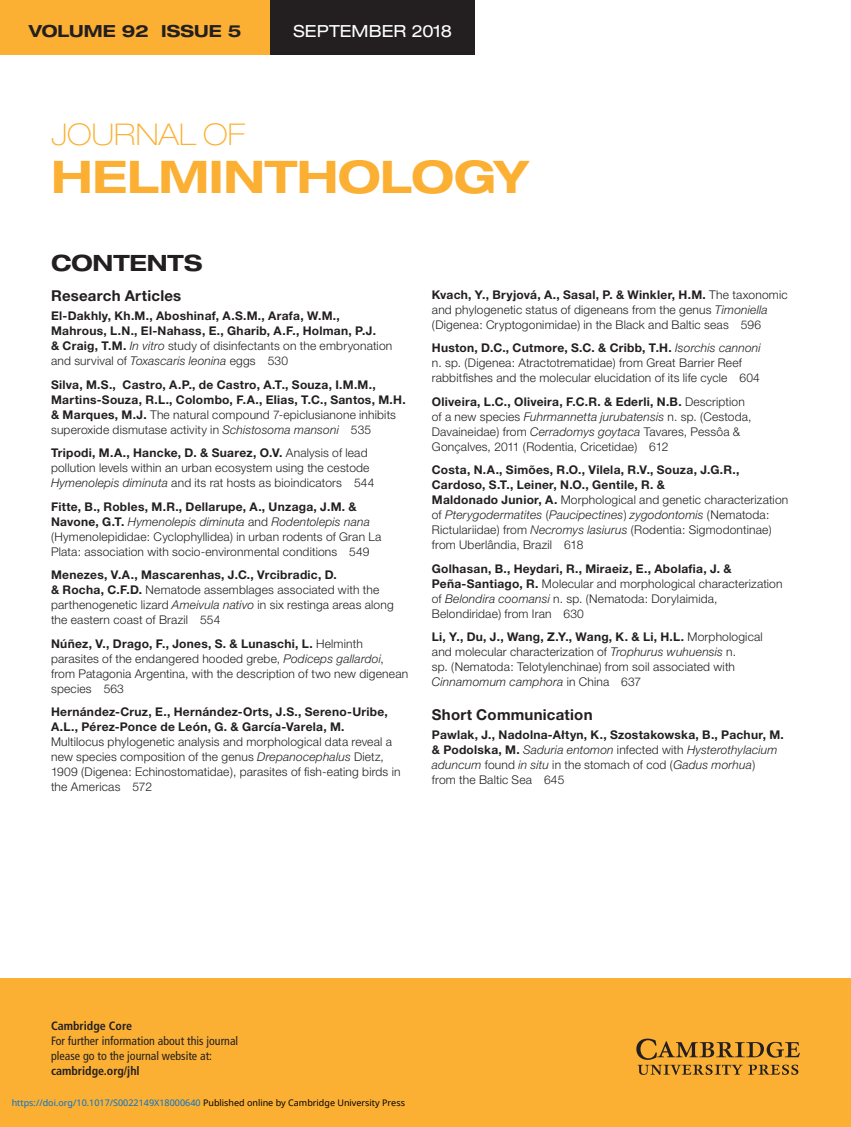
<style>
.page{position:relative;width:851px;height:1127px;background:#fff}
.page>*{position:absolute;margin:0;border:0;box-sizing:border-box;transform-origin:0 0}
.t1{font:700 expanded 45px "Helvetica Neue";letter-spacing:-.01em;color:#fbb033}
.t2{font:100 expanded 30px "Helvetica Neue";color:#fbb033}
.t3{font:700 expanded 22.5px "Helvetica Neue";letter-spacing:-.005em;color:#231f20}
.t4{font:700 expanded 16.65px "Helvetica Neue";color:#231f20}
.t5{font:expanded 16.65px "Helvetica Neue";color:#fff}
.t6{font:700 15px "Helvetica Neue";letter-spacing:.015em;color:#231f20}
.t7{font:300 12px/15px "Helvetica Neue";letter-spacing:.015em;color:#231f20}
.t8{font:700 12px/15px "Helvetica Neue";letter-spacing:.025em;color:#231f20}
.t9{font:condensed 12px/15px "Frutiger";color:#231f20}
.t10{font:700 condensed 12px "Frutiger";color:#231f20}
.t11{font:9px "Noto Sans";color:#0172cf}
.s1{font-weight:300;font-style:italic}
.s2{font-weight:300}
.s3{font-weight:700}
.s4{font-style:italic}
.s5{color:#000}
</style>
<div class="page">
<div style="left:0;top:0;width:271px;height:55px;background:#fbb033"></div>
<div style="left:271px;top:0;width:204px;height:55px;background:#231f20"></div>
<div style="left:0;top:978px;width:850px;height:149px;background:#fbb033"></div>
<svg style="left:636px;top:1038px;width:163px;height:37px"></svg>
<h3 class="t4" style="left:29px;top:25px;width:214px">VOLUME 92 ISSUE 5</h3>
<h3 class="t5" style="left:293px;top:25px;width:160px">SEPTEMBER 2018</h3>
<h2 class="t2" style="left:51px;top:123px;width:196px">JOURNAL OF</h2>
<h1 class="t1" style="left:51px;top:160px;width:479px">HELMINTHOLOGY</h1>
<h3 class="t3" style="left:51px;top:254px;width:153px">CONTENTS</h3>
<p class="t6" style="left:51px;top:290px;width:132px">Research Articles</p>
<p class="t8" style="left:51px;top:309px;width:343px">El-Dakhly, Kh.M., Aboshinaf, A.S.M., Arafa, W.M., Mahrous, L.N., El-Nahass, E., Gharib, A.F., Holman, P.J.<br>&amp; Craig, T.M. <span class="s1">In vitro</span> <span class="s2">study of disinfectants on the embryonation and survival of</span> <span class="s1">Toxascaris leonina</span> <span class="s2">eggs 530</span></p>
<p class="t8" style="left:51px;top:378px;width:356px">Silva, M.S., Castro, A.P., de Castro, A.T., Souza, I.M.M., Martins-Souza, R.L., Colombo, F.A., Elias, T.C., Santos, M.H. &amp; Marques, M.J. <span class="s2">The natural compound 7-epiclusianone inhibits superoxide dismutase activity in</span> <span class="s1">Schistosoma mansoni</span> <span class="s2">535</span></p>
<p class="t7" style="left:51px;top:446px;width:325px"><span class="s3">Tripodi, M.A., Hancke, D. &amp; Suarez, O.V.</span> Analysis of lead pollution levels within an urban ecosystem using the cestode<br><span class="s4">Hymenolepis diminuta</span> and its rat hosts as bioindicators 544</p>
<p class="t7" style="left:51px;top:500px;width:332px"><span class="s3">Fitte, B., Robles, M.R., Dellarupe, A., Unzaga, J.M. &amp; Navone, G.T.</span> <span class="s4">Hymenolepis diminuta</span> and <span class="s4">Rodentolepis nana </span>(Hymenolepididae: Cyclophyllidea) in urban rodents of Gran La Plata: association with socio-environmental conditions 549</p>
<p class="t7" style="left:51px;top:569px;width:344px"><span class="s3">Menezes, V.A., Mascarenhas, J.C., Vrcibradic, D.<br>&amp; Rocha, C.F.D.</span> Nematode assemblages associated with the parthenogenetic lizard <span class="s4">Ameivula nativo</span> in six restinga areas along the eastern coast of Brazil 554</p>
<p class="t7" style="left:51px;top:637px;width:358px"><span class="s3">Núñez, V., Drago, F., Jones, S. &amp; Lunaschi, L.</span> Helminth parasites of the endangered hooded grebe, <span class="s4">Podiceps gallardoi</span>, from Patagonia Argentina, with the description of two new digenean species 563</p>
<p class="t8" style="left:51px;top:705px;width:338px">Hernández-Cruz, E., Hernández-Orts, J.S., Sereno-Uribe,<br>A.L., Pérez-Ponce de León, G. &amp; García-Varela, M.</p>
<p class="t7" style="left:51px;top:736px;width:351px">Multilocus phylogenetic analysis and morphological data reveal a new species composition of the genus <span class="s4">Drepanocephalus</span> Dietz, 1909 (Digenea: Echinostomatidae), parasites of fish-eating birds in the Americas 572</p>
<p class="t7" style="left:432px;top:288px;width:357px"><span class="s3">Kvach, Y., Bryjová, A., Sasal, P. &amp; Winkler, H.M.</span> The taxonomic and phylogenetic status of digeneans from the genus <span class="s4">Timoniella </span>(Digenea: Cryptogonimidae) in the Black and Baltic seas 596</p>
<p class="t7" style="left:432px;top:341px;width:330px"><span class="s3">Huston, D.C., Cutmore, S.C. &amp; Cribb, T.H.</span> <span class="s4">Isorchis cannoni </span>n. sp. (Digenea: Atractotrematidae) from Great Barrier Reef rabbitfishes and the molecular elucidation of its life cycle 604</p>
<p class="t7" style="left:432px;top:395px;width:321px"><span class="s3">Oliveira, L.C., Oliveira, F.C.R. &amp; Ederli, N.B.</span> Description of a new species <span class="s4">Fuhrmannetta jurubatensis</span> n. sp. (Cestoda, Davaineidae) from <span class="s4">Cerradomys goytaca</span> Tavares, Pessôa &amp; Gonçalves, 2011 (Rodentia, Cricetidae) 612</p>
<p class="t7" style="left:432px;top:463px;width:358px"><span class="s3">Costa, N.A., Simões, R.O., Vilela, R.V., Souza, J.G.R., Cardoso, S.T., Leiner, N.O., Gentile, R. &amp;<br>Maldonado Junior, A.</span> Morphological and genetic characterization of <span class="s4">Pterygodermatites</span> ( <span class="s4">Paucipectines</span>) <span class="s4">zygodontomis</span> (Nematoda:<br>Rictulariidae) from <span class="s4">Necromys lasiurus</span> (Rodentia: Sigmodontinae) from Uberlândia, Brazil 618</p>
<p class="t7" style="left:432px;top:562px;width:352px"><span class="s3">Golhasan, B., Heydari, R., Miraeiz, E., Abolafia, J. &amp; Peña-Santiago, R.</span> Molecular and morphological characterization of <span class="s4">Belondira coomansi</span> n. sp. (Nematoda: Dorylaimida, Belondiridae) from Iran 630</p>
<p class="t7" style="left:432px;top:630px;width:332px"><span class="s3">Li, Y., Du, J., Wang, Z.Y., Wang, K. &amp; Li, H.L.</span> Morphological and molecular characterization of <span class="s4">Trophurus wuhuensis</span> n.<br>sp. (Nematoda: Telotylenchinae) from soil associated with <span class="s4">Cinnamomum camphora</span> in China 637</p>
<p class="t6" style="left:432px;top:709px;width:162px">Short Communication</p>
<p class="t8" style="left:432px;top:728px;width:353px">Pawlak, J., Nadolna-Ałtyn, K., Szostakowska, B., Pachur, M. &amp; Podolska, M. <span class="s1">Saduria entomon</span> <span class="s2">infected with</span> <span class="s1">Hysterothylacium aduncum</span> <span class="s2">found</span> <span class="s1">in situ</span> <span class="s2">in the stomach of cod (</span> <span class="s1">Gadus morhua</span><span class="s2">)<br>from the Baltic Sea 645</span></p>
<p class="t10" style="left:51px;top:1020px;width:83px">Cambridge Core</p>
<p class="t9" style="left:51px;top:1034px;width:189px">For further information about this journal please go to the journal website at:</p>
<p class="t10" style="left:51px;top:1065px;width:90px">cambridge.org/jhl</p>
<p class="t11" style="left:12px;top:1096px;width:395px">https://doi.org/10.1017/S0022149X18000640 <span class="s5">Published online by Cambridge University Press</span></p>
</div>
